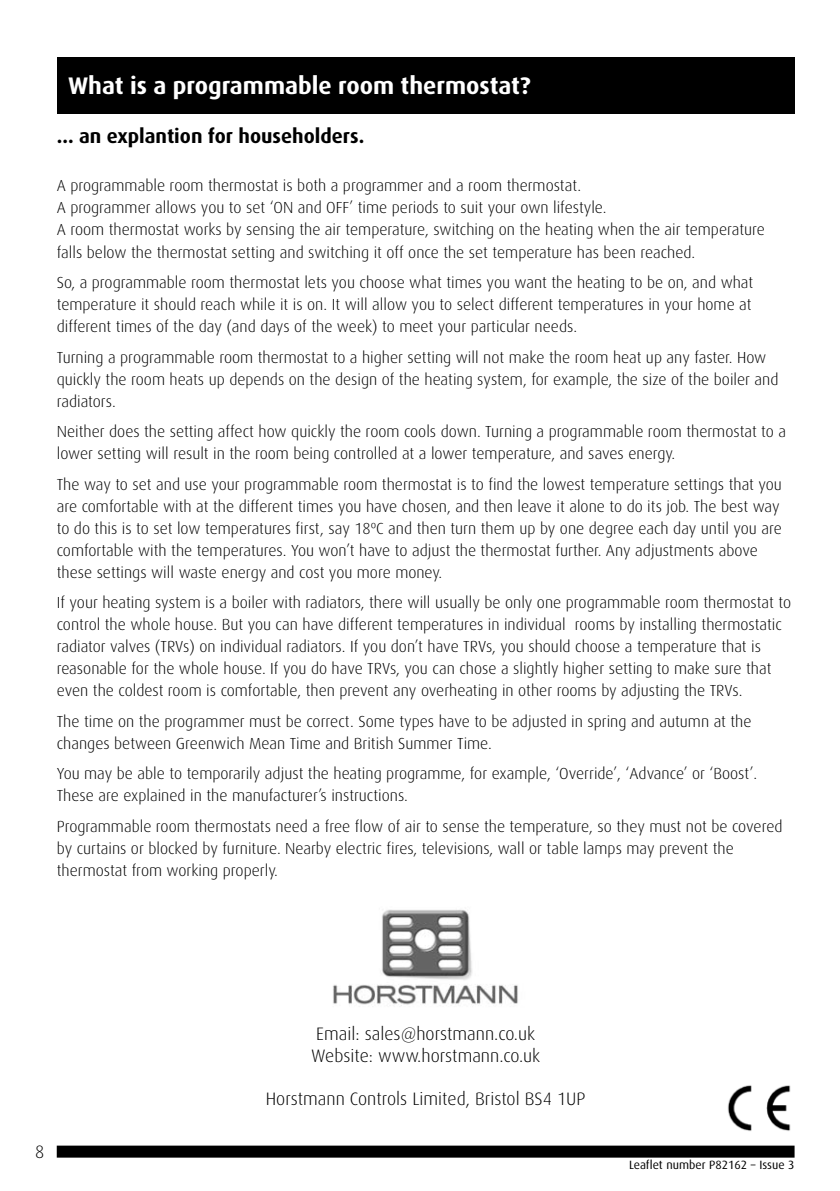
<style>
.page{position:relative;width:840px;height:1191px;background:#fff}
.page>*{position:absolute;margin:0;border:0;box-sizing:border-box;transform-origin:0 0}
.t1{font:700 24px "Dax";color:#fff}
.t2{font:700 20px "Dax";color:#000}
.t3{font:300 18px/21.6px "Dax";color:#000}
.t4{font:300 16px/22px "Dax";color:#000}
.t5{font:12px "Dax";color:#000}
</style>
<div class="page">
<img style="left:333px;top:909px;width:185px;height:97px">
<img style="left:727px;top:1085px;width:64px;height:46px">
<div style="left:57px;top:1145px;width:737px;height:12px;background:#000"></div>
<div style="left:57px;top:57px;width:737px;height:56px;background:#000"></div>
<h1 class="t1" style="left:68px;top:72px;width:464px">What is a programmable room thermostat?</h1>
<p class="t2" style="left:57px;top:125px;width:309px">... an explantion for householders.</p>
<p class="t4" style="left:57px;top:175px;width:709px">A programmable room thermostat is both a programmer and a room thermostat.<br>A programmer allows you to set ‘ON and OFF’ time periods to suit your own lifestyle.<br>A room thermostat works by sensing the air temperature, switching on the heating when the air temperature falls below the thermostat setting and switching it off once the set temperature has been reached.</p>
<p class="t4" style="left:57px;top:272px;width:697px;text-align:justify">So, a programmable room thermostat lets you choose what times you want the heating to be on, and what temperature it should reach while it is on. It will allow you to select different temperatures in your home at different times of the day (and days of the week) to meet your particular needs.</p>
<p class="t4" style="left:57px;top:346px;width:722px">Turning a programmable room thermostat to a higher setting will not make the room heat up any faster. How quickly the room heats up depends on the design of the heating system, for example, the size of the boiler and radiators.</p>
<p class="t4" style="left:57px;top:421px;width:730px">Neither does the setting affect how quickly the room cools down. Turning a programmable room thermostat to a lower setting will result in the room being controlled at a lower temperature, and saves energy.</p>
<p class="t4" style="left:57px;top:473px;width:726px">The way to set and use your programmable room thermostat is to find the lowest temperature settings that you are comfortable with at the different times you have chosen, and then leave it alone to do its job. The best way to do this is to set low temperatures first, say 18ºC and then turn them up by one degree each day until you are comfortable with the temperatures. You won’t have to adjust the thermostat further. Any adjustments above these settings will waste energy and cost you more money.</p>
<p class="t4" style="left:57px;top:592px;width:735px">If your heating system is a boiler with radiators, there will usually be only one programmable room thermostat to control the whole house. But you can have different temperatures in individual rooms by installing thermostatic radiator valves (TRVs) on individual radiators. If you don’t have TRVs, you should choose a temperature that is reasonable for the whole house. If you do have TRVs, you can chose a slightly higher setting to make sure that even the coldest room is comfortable, then prevent any overheating in other rooms by adjusting the TRVs.</p>
<p class="t4" style="left:57px;top:710px;width:696px">The time on the programmer must be correct. Some types have to be adjusted in spring and autumn at the changes between Greenwich Mean Time and British Summer Time.</p>
<p class="t4" style="left:57px;top:763px;width:701px">You may be able to temporarily adjust the heating programme, for example, ‘Override’, ‘Advance’ or ‘Boost’.<br>These are explained in the manufacturer’s instructions.</p>
<p class="t4" style="left:57px;top:815px;width:727px">Programmable room thermostats need a free flow of air to sense the temperature, so they must not be covered by curtains or blocked by furniture. Nearby electric fires, televisions, wall or table lamps may prevent the thermostat from working properly.</p>
<p class="t3" style="left:35px;top:1141px;width:11px">8</p>
<p class="t3" style="left:311px;top:1023px;width:230px">Email: sales@horstmann.co.uk<br>Website: www.horstmann.co.uk</p>
<p class="t3" style="left:266px;top:1088px;width:321px">Horstmann Controls Limited, Bristol BS4 1UP</p>
<p class="t5" style="left:628px;top:1158px;width:167px">Leaflet number P82162 – Issue 3</p>
</div>
